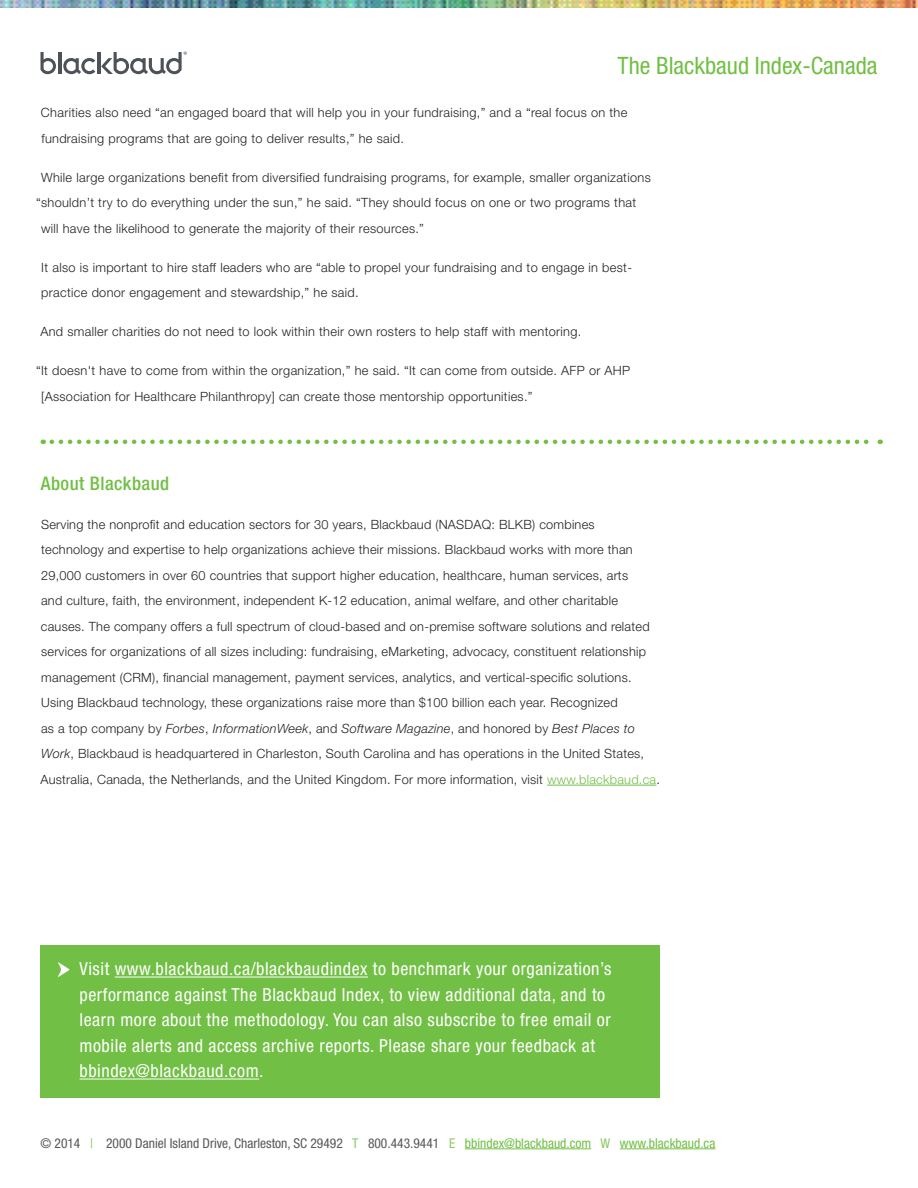
<style>
.page{position:relative;width:918px;height:1188px;background:#fff}
.page>*{position:absolute;margin:0;border:0;box-sizing:border-box;transform-origin:0 0}
.t1{font:condensed 24px "Helvetica Neue LT Std";color:#71bf44}
.Body_Head{font:500 condensed 18.75px "Helvetica Neue LT Std";letter-spacing:.025em;color:#71bf44}
.Body_Text{font:condensed 18px/25.5px "Helvetica Neue LT Std";letter-spacing:.03em;color:#fff}
.t2{font:condensed 13.5px "Helvetica Neue LT Std";color:#57585a}
.Body_Text-2{font:300 12.75px/25.5px "Helvetica Neue LT Std";letter-spacing:.02em;color:#231f20}
.s1{font-style:italic}
.s2{color:#71bf44}
.s3{color:#8dc964}
</style>
<div class="page">
<hr style="left:465px;top:1149px;width:126px;height:1px;background:#71bf44">
<hr style="left:620px;top:1149px;width:95px;height:1px;background:#71bf44">
<img style="left:0;top:0;width:918px;height:8px">
<svg style="left:41px;top:52px;width:15px;height:22px"></svg>
<hr style="left:58px;top:52px;width:3px;height:22px;background:#4d5259">
<svg style="left:63px;top:58px;width:32px;height:16px"></svg>
<hr style="left:98px;top:52px;width:3px;height:22px;background:#4d5259">
<svg style="left:101px;top:52px;width:86px;height:22px"></svg>
<hr style="left:547px;top:785px;width:109px;height:1px;background:#71bf44">
<div style="left:40px;top:945px;width:620px;height:153px;background:#71bf44"></div>
<svg style="left:58px;top:962px;width:12px;height:15px"></svg>
<hr style="left:115px;top:977px;width:253px;height:1px;background:#fff">
<hr style="left:80px;top:1079px;width:179px;height:1px;background:#fff">
<svg style="left:52px;top:440px;width:829px;height:4px"></svg>
<h1 class="t1" style="left:618px;top:52px;width:261px">The Blackbaud Index-Canada</h1>
<p class="Body_Text-2" style="left:41px;top:100px;width:588px">Charities also need “an engaged board that will help you in your fundraising,” and a “real focus on the fundraising programs that are going to deliver results,” he said.</p>
<p class="Body_Text-2" style="left:41px;top:164px;width:611px">While large organizations benefit from diversified fundraising programs, for example, smaller organizations</p>
<p class="Body_Text-2" style="left:36px;top:190px;width:602px">“shouldn’t try to do everything under the sun,” he said. “They should focus on one or two programs that</p>
<p class="Body_Text-2" style="left:41px;top:215px;width:384px">will have the likelihood to generate the majority of their resources.”</p>
<p class="Body_Text-2" style="left:41px;top:254px;width:592px">It also is important to hire staff leaders who are “able to propel your fundraising and to engage in best&shy;practice donor engagement and stewardship,” he said.</p>
<p class="Body_Text-2" style="left:40px;top:319px;width:542px">And smaller charities do not need to look within their own rosters to help staff with mentoring.</p>
<p class="Body_Text-2" style="left:41px;top:358px;width:590px;text-indent:-5px">“It doesn't have to come from within the organization,” he said. “It can come from outside. AFP or AHP [Association for Healthcare Philanthropy] can create those mentorship opportunities.”</p>
<p class="Body_Head" style="left:41px;top:472px;width:130px">About Blackbaud</p>
<p class="Body_Text-2" style="left:40px;top:511px;width:621px">Serving the nonprofit and education sectors for 30 years, Blackbaud (NASDAQ: BLKB) combines<br>technology and expertise to help organizations achieve their missions. Blackbaud works with more than 29,000 customers in over 60 countries that support higher education, healthcare, human services, arts<br>and culture, faith, the environment, independent K-12 education, animal welfare, and other charitable causes. The company offers a full spectrum of cloud-based and on-premise software solutions and related services for organizations of all sizes including: fundraising, eMarketing, advocacy, constituent relationship management (CRM), financial management, payment services, analytics, and vertical-specific solutions.<br>Using Blackbaud technology, these organizations raise more than $100 billion each year. Recognized<br>as a top company by <span class="s1">Forbes</span>, <span class="s1">InformationWeek</span>, and <span class="s1">Software Magazine</span>, and honored by <span class="s1">Best Places to Work</span>, Blackbaud is headquartered in Charleston, South Carolina and has operations in the United States, Australia, Canada, the Netherlands, and the United Kingdom. For more information, visit <span class="s2">www.blackbaud.ca</span>.</p>
<p class="Body_Text" style="left:80px;top:956px;width:533px">Visit www.blackbaud.ca/blackbaudindex to benchmark your organization’s performance against The Blackbaud Index, to view additional data, and to learn more about the methodology. You can also subscribe to free email or mobile alerts and access archive reports. Please share your feedback at bbindex@blackbaud.com.</p>
<p class="t2" style="left:40px;top:1135px;width:676px">© 2014 <span class="s3">|</span> 2000 Daniel Island Drive, Charleston, SC 29492 <span class="s3">T</span> 800.443.9441 <span class="s3">E</span> <span class="s2">bbindex@blackbaud.com</span> <span class="s3">W</span> <span class="s2">www.blackbaud.ca</span></p>
</div>
